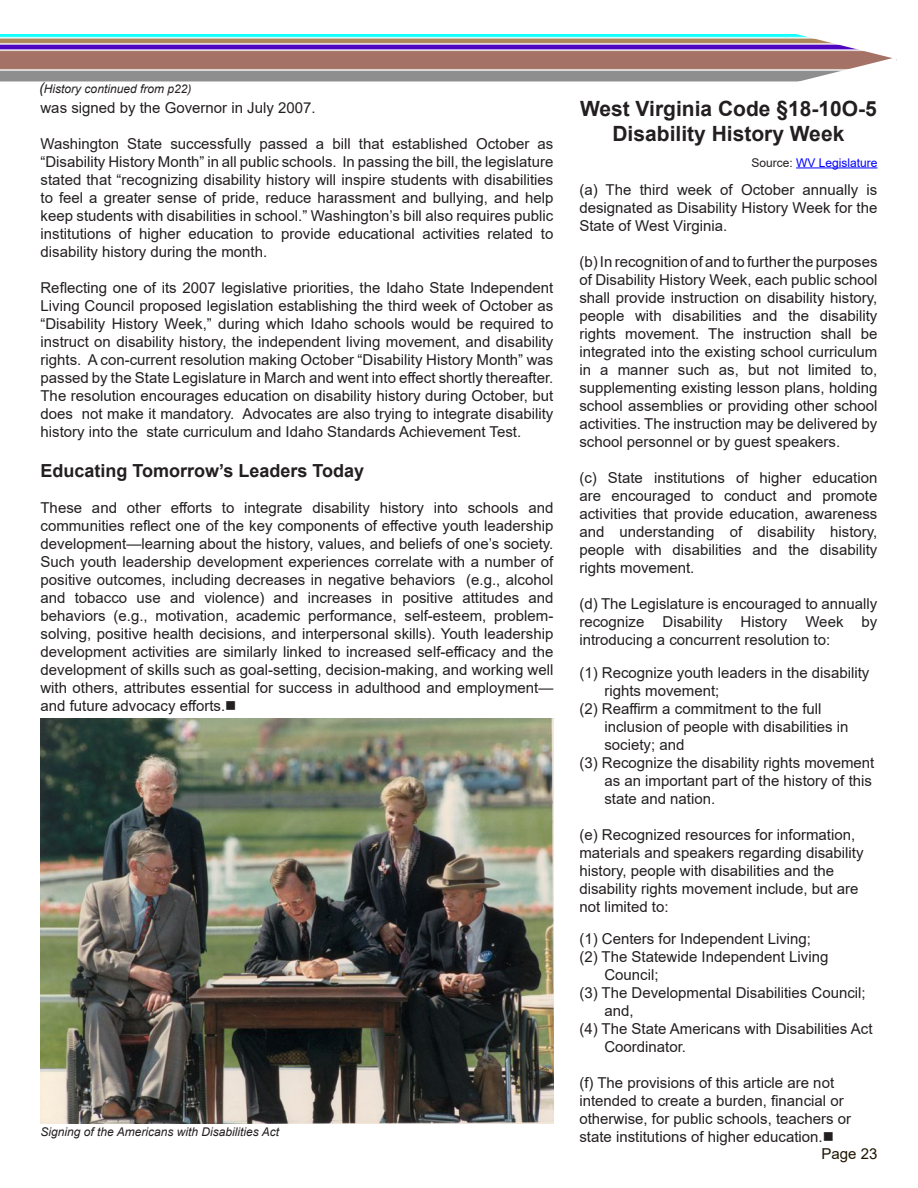
<style>
.page{position:relative;width:918px;height:1188px;background:#fff}
.page>*{position:absolute;margin:0;border:0;box-sizing:border-box;transform-origin:0 0}
.t1{font:700 21px "Arial";color:#231f20}
.t2{font:700 18px "Arial";color:#231f20}
.t3{font:15px/18px "Arial";color:#231f20;text-align:justify}
.t4{font:15px "Arial";color:#1e1500}
.t5{font:italic 12px "Arial";color:#231f20}
.t6{font:12px "Arial";color:#00f}
.s1{font-size:15px}
.s2{color:#231f20}
</style>
<div class="page">
<img style="left:0;top:35px;width:787px;height:47px">
<svg style="left:787px;top:34px;width:110px;height:48px"></svg>
<img style="left:40px;top:718px;width:514px;height:405px">
<hr style="left:796px;top:168px;width:81px;height:1px;background:#00f">
<p class="t5" style="left:39px;top:81px;width:154px"><span class="s1">(</span>History continued from p22)</p>
<p class="t3" style="left:40px;top:99px;width:277px">was signed by the Governor in July 2007.</p>
<p class="t3" style="left:40px;top:135px;width:514px">Washington State successfully passed a bill that established October as “Disability History Month” in all public schools. In passing the bill, the legislature stated that “recognizing disability history will inspire students with disabilities to feel a greater sense of pride, reduce harassment and bullying, and help keep students with disabilities in school.” Washington’s bill also requires public institutions of higher education to provide educational activities related to disability history during the month.</p>
<p class="t3" style="left:40px;top:279px;width:514px">Reflecting one of its 2007 legislative priorities, the Idaho State Independent Living Council proposed legislation establishing the third week of October as “Disability History Week,” during which Idaho schools would be required to instruct on disability history, the independent living movement, and disability rights. A con-current resolution making October “Disability History Month” was passed by the State Legislature in March and went into effect shortly thereafter.<br>The resolution encourages education on disability history during October, but does not make it mandatory. Advocates are also trying to integrate disability history into the state curriculum and Idaho Standards Achievement Test.</p>
<p class="t2" style="left:40px;top:458px;width:325px">Educating Tomorrow’s Leaders Today</p>
<p class="t3" style="left:40px;top:498px;width:514px">These and other efforts to integrate disability history into schools and communities reflect one of the key components of effective youth leadership development—learning about the history, values, and beliefs of one’s society.<br>Such youth leadership development experiences correlate with a number of positive outcomes, including decreases in negative behaviors (e.g., alcohol and tobacco use and violence) and increases in positive attitudes and behaviors (e.g., motivation, academic performance, self-esteem, problem&shy;solving, positive health decisions, and interpersonal skills). Youth leadership development activities are similarly linked to increased self-efficacy and the development of skills such as goal-setting, decision-making, and working well with others, attributes essential for success in adulthood and employment— and future advocacy efforts.■</p>
<p class="t5" style="left:40px;top:1124px;width:240px">Signing of the Americans with Disabilities Act</p>
<p class="t1" style="left:580px;top:94px;width:298px">West Virginia Code §18-10O-5</p>
<p class="t1" style="left:612px;top:119px;width:233px">Disability History Week</p>
<p class="t6" style="left:751px;top:154px;width:128px"><span class="s2">Source:</span> WV Legislature</p>
<p class="t3" style="left:579px;top:181px;width:300px">(a) The third week of October annually is designated as Disability History Week for the State of West Virginia.</p>
<p class="t3" style="left:579px;top:253px;width:300px">(b) In recognition of and to further the purposes of Disability History Week, each public school shall provide instruction on disability history, people with disabilities and the disability rights movement. The instruction shall be integrated into the existing school curriculum in a manner such as, but not limited to, supplementing existing lesson plans, holding school assemblies or providing other school activities. The instruction may be delivered by school personnel or by guest speakers.</p>
<p class="t3" style="left:579px;top:469px;width:300px">(c) State institutions of higher education are encouraged to conduct and promote activities that provide education, awareness and understanding of disability history, people with disabilities and the disability rights movement.</p>
<p class="t3" style="left:579px;top:595px;width:300px">(d) The Legislature is encouraged to annually recognize Disability History Week by introducing a concurrent resolution to:</p>
<p class="t3" style="left:579px;top:664px;width:292px">(1) Recognize youth leaders in the disability</p>
<p class="t3" style="left:604px;top:682px;width:117px">rights movement;</p>
<p class="t3" style="left:579px;top:700px;width:244px">(2) Reaffirm a commitment to the full</p>
<p class="t3" style="left:604px;top:718px;width:246px">inclusion of people with disabilities in</p>
<p class="t3" style="left:604px;top:736px;width:82px">society; and</p>
<p class="t3" style="left:579px;top:754px;width:297px">(3) Recognize the disability rights movement</p>
<p class="t3" style="left:604px;top:772px;width:269px">as an important part of the history of this</p>
<p class="t3" style="left:604px;top:790px;width:112px">state and nation.</p>
<p class="t3" style="left:579px;top:826px;width:286px;text-align:left">(e) Recognized resources for information, materials and speakers regarding disability history, people with disabilities and the disability rights movement include, but are not limited to:</p>
<p class="t3" style="left:579px;top:930px;width:233px">(1) Centers for Independent Living;</p>
<p class="t3" style="left:579px;top:948px;width:251px">(2) The Statewide Independent Living</p>
<p class="t3" style="left:604px;top:966px;width:56px">Council;</p>
<p class="t3" style="left:579px;top:984px;width:288px">(3) The Developmental Disabilities Council;</p>
<p class="t3" style="left:604px;top:1002px;width:31px">and,</p>
<p class="t3" style="left:579px;top:1020px;width:295px">(4) The State Americans with Disabilities Act</p>
<p class="t3" style="left:604px;top:1038px;width:83px">Coordinator.</p>
<p class="t3" style="left:579px;top:1074px;width:273px;text-align:left">(f) The provisions of this article are not intended to create a burden, financial or otherwise, for public schools, teachers or state institutions of higher education.■</p>
<p class="t4" style="left:822px;top:1143px;width:57px">Page 23</p>
</div>
